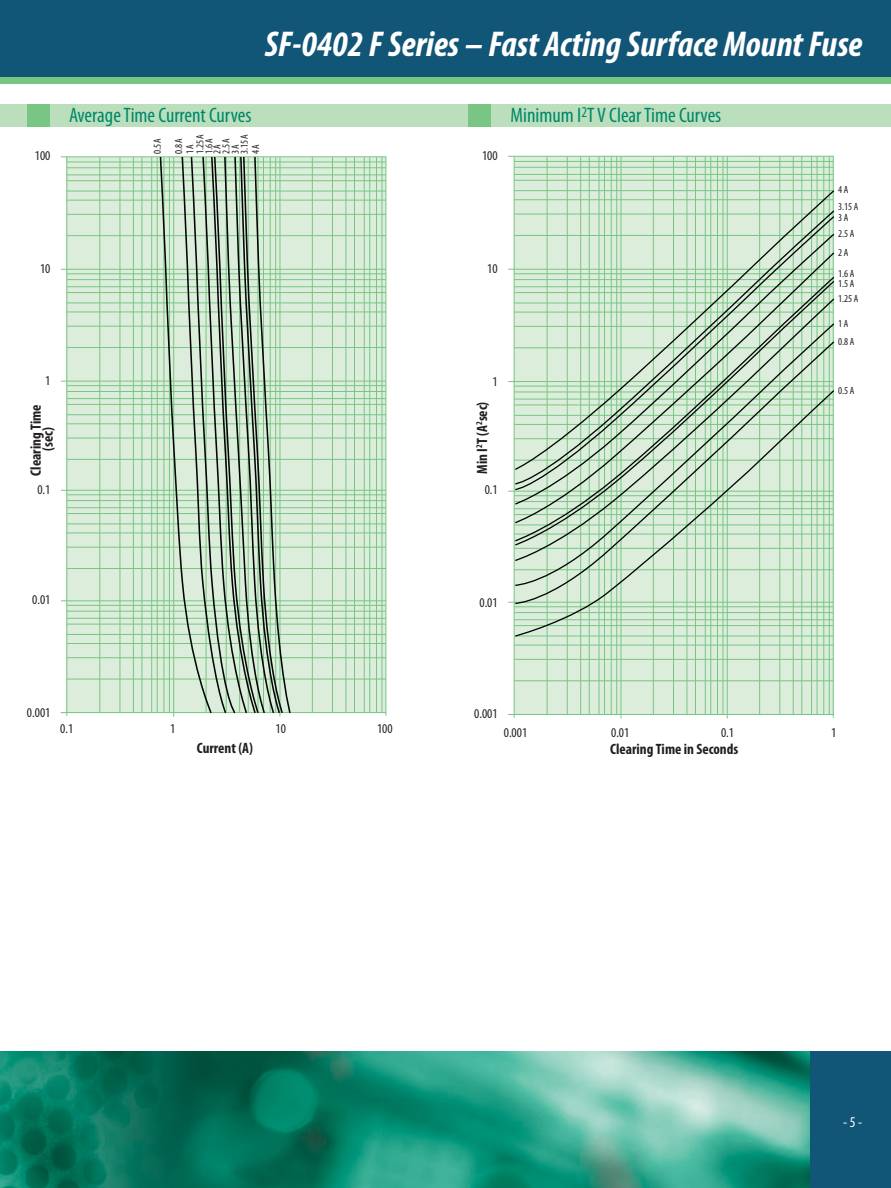
<style>
.page{position:relative;width:891px;height:1188px;background:#fff}
.page>*{position:absolute;margin:0;border:0;box-sizing:border-box;transform-origin:0 0}
.t1{font:italic 700 condensed 36px "Myriad Pro";color:#fff}
.t2{font:condensed 21px "Myriad Pro";color:#008769}
.t3{font:700 condensed 15px/12px "Myriad Pro";color:#231f20;text-align:center}
.t4{font:condensed 15px "Myriad Pro";color:#fff}
.t5{font:condensed 13.5px "Myriad Pro";color:#231f20}
.t6{font:condensed 10.5px/17.9px "Myriad Pro";color:#231f20}
</style>
<div class="page">
<div style="left:0;top:0;width:891px;height:81px;background:#157"></div>
<div style="left:0;top:77px;width:891px;height:6px;background:#78c584"></div>
<img style="left:0;top:1051px;width:811px;height:137px">
<div style="left:811px;top:1051px;width:80px;height:137px;background:#157"></div>
<svg style="left:508px;top:155px;width:326px;height:564px;background:#dbedda"></svg>
<hr style="left:547px;top:157px;width:1px;height:557px;background:#78c584">
<hr style="left:567px;top:157px;width:1px;height:557px;background:#78c584">
<hr style="left:580px;top:157px;width:1px;height:557px;background:#78c584">
<hr style="left:589px;top:157px;width:1px;height:557px;background:#78c584">
<hr style="left:599px;top:157px;width:1px;height:557px;background:#78c584">
<hr style="left:604px;top:157px;width:1px;height:557px;background:#78c584">
<hr style="left:611px;top:157px;width:1px;height:557px;background:#78c584">
<hr style="left:616px;top:157px;width:1px;height:557px;background:#78c584">
<hr style="left:621px;top:157px;width:1px;height:562px;background:#78c584">
<hr style="left:653px;top:157px;width:1px;height:557px;background:#78c584">
<hr style="left:673px;top:157px;width:1px;height:557px;background:#78c584">
<hr style="left:686px;top:157px;width:1px;height:557px;background:#78c584">
<hr style="left:695px;top:157px;width:1px;height:557px;background:#78c584">
<hr style="left:705px;top:157px;width:1px;height:557px;background:#78c584">
<hr style="left:710px;top:157px;width:1px;height:557px;background:#78c584">
<hr style="left:717px;top:157px;width:1px;height:557px;background:#78c584">
<hr style="left:723px;top:157px;width:1px;height:557px;background:#78c584">
<hr style="left:727px;top:157px;width:1px;height:562px;background:#78c584">
<hr style="left:759px;top:157px;width:1px;height:557px;background:#78c584">
<hr style="left:779px;top:157px;width:1px;height:557px;background:#78c584">
<hr style="left:793px;top:157px;width:1px;height:557px;background:#78c584">
<hr style="left:801px;top:157px;width:1px;height:557px;background:#78c584">
<hr style="left:811px;top:157px;width:1px;height:557px;background:#78c584">
<hr style="left:817px;top:157px;width:1px;height:557px;background:#78c584">
<hr style="left:823px;top:157px;width:1px;height:557px;background:#78c584">
<hr style="left:829px;top:157px;width:1px;height:557px;background:#78c584">
<hr style="left:514px;top:180px;width:319px;height:1px;background:#78c584">
<hr style="left:514px;top:174px;width:319px;height:1px;background:#78c584">
<hr style="left:514px;top:167px;width:319px;height:1px;background:#78c584">
<hr style="left:514px;top:161px;width:319px;height:1px;background:#78c584">
<hr style="left:508px;top:269px;width:325px;height:1px;background:#78c584">
<hr style="left:508px;top:381px;width:325px;height:1px;background:#78c584">
<hr style="left:508px;top:491px;width:325px;height:1px;background:#78c584">
<hr style="left:514px;top:680px;width:319px;height:1px;background:#78c584">
<hr style="left:514px;top:659px;width:319px;height:1px;background:#78c584">
<hr style="left:514px;top:645px;width:319px;height:1px;background:#78c584">
<hr style="left:508px;top:602px;width:325px;height:1px;background:#78c584">
<svg style="left:514px;top:189px;width:321px;height:448px;background:#c2ddc3"></svg>
<svg style="left:60px;top:156px;width:327px;height:561px;background:#d8ecd7"></svg>
<hr style="left:99px;top:157px;width:1px;height:555px;background:#78c584">
<hr style="left:119px;top:157px;width:1px;height:555px;background:#78c584">
<hr style="left:133px;top:157px;width:1px;height:555px;background:#78c584">
<hr style="left:141px;top:157px;width:1px;height:555px;background:#78c584">
<hr style="left:151px;top:157px;width:1px;height:555px;background:#78c584">
<hr style="left:157px;top:157px;width:1px;height:555px;background:#78c584">
<hr style="left:173px;top:157px;width:1px;height:560px;background:#78c584">
<hr style="left:279px;top:157px;width:1px;height:560px;background:#78c584">
<hr style="left:312px;top:157px;width:1px;height:555px;background:#78c584">
<hr style="left:332px;top:157px;width:1px;height:555px;background:#78c584">
<hr style="left:345px;top:157px;width:1px;height:555px;background:#78c584">
<hr style="left:354px;top:157px;width:1px;height:555px;background:#78c584">
<hr style="left:364px;top:157px;width:1px;height:555px;background:#78c584">
<hr style="left:369px;top:157px;width:1px;height:555px;background:#78c584">
<hr style="left:376px;top:157px;width:1px;height:555px;background:#78c584">
<hr style="left:381px;top:157px;width:1px;height:555px;background:#78c584">
<hr style="left:67px;top:235px;width:319px;height:1px;background:#78c584">
<hr style="left:67px;top:214px;width:319px;height:1px;background:#78c584">
<hr style="left:67px;top:200px;width:319px;height:1px;background:#78c584">
<hr style="left:67px;top:191px;width:319px;height:1px;background:#78c584">
<hr style="left:67px;top:180px;width:319px;height:1px;background:#78c584">
<hr style="left:67px;top:175px;width:319px;height:1px;background:#78c584">
<hr style="left:67px;top:167px;width:319px;height:1px;background:#78c584">
<hr style="left:67px;top:162px;width:319px;height:1px;background:#78c584">
<hr style="left:67px;top:347px;width:319px;height:1px;background:#78c584">
<hr style="left:67px;top:326px;width:319px;height:1px;background:#78c584">
<hr style="left:67px;top:312px;width:319px;height:1px;background:#78c584">
<hr style="left:67px;top:303px;width:319px;height:1px;background:#78c584">
<hr style="left:67px;top:292px;width:319px;height:1px;background:#78c584">
<hr style="left:67px;top:286px;width:319px;height:1px;background:#78c584">
<hr style="left:67px;top:279px;width:319px;height:1px;background:#78c584">
<hr style="left:67px;top:273px;width:319px;height:1px;background:#78c584">
<hr style="left:61px;top:269px;width:325px;height:1px;background:#78c584">
<hr style="left:67px;top:459px;width:319px;height:1px;background:#78c584">
<hr style="left:67px;top:438px;width:319px;height:1px;background:#78c584">
<hr style="left:67px;top:423px;width:319px;height:1px;background:#78c584">
<hr style="left:67px;top:414px;width:319px;height:1px;background:#78c584">
<hr style="left:67px;top:404px;width:319px;height:1px;background:#78c584">
<hr style="left:67px;top:398px;width:319px;height:1px;background:#78c584">
<hr style="left:67px;top:391px;width:319px;height:1px;background:#78c584">
<hr style="left:67px;top:385px;width:319px;height:1px;background:#78c584">
<hr style="left:61px;top:381px;width:325px;height:1px;background:#78c584">
<hr style="left:67px;top:568px;width:319px;height:1px;background:#78c584">
<hr style="left:67px;top:547px;width:319px;height:1px;background:#78c584">
<hr style="left:67px;top:533px;width:319px;height:1px;background:#78c584">
<hr style="left:67px;top:524px;width:319px;height:1px;background:#78c584">
<hr style="left:67px;top:513px;width:319px;height:1px;background:#78c584">
<hr style="left:67px;top:507px;width:319px;height:1px;background:#78c584">
<hr style="left:67px;top:500px;width:319px;height:1px;background:#78c584">
<hr style="left:67px;top:494px;width:319px;height:1px;background:#78c584">
<hr style="left:61px;top:490px;width:325px;height:1px;background:#78c584">
<hr style="left:67px;top:679px;width:319px;height:1px;background:#78c584">
<hr style="left:67px;top:657px;width:319px;height:1px;background:#78c584">
<hr style="left:67px;top:643px;width:319px;height:1px;background:#78c584">
<hr style="left:67px;top:634px;width:319px;height:1px;background:#78c584">
<hr style="left:67px;top:624px;width:319px;height:1px;background:#78c584">
<hr style="left:67px;top:618px;width:319px;height:1px;background:#78c584">
<hr style="left:67px;top:611px;width:319px;height:1px;background:#78c584">
<hr style="left:67px;top:605px;width:319px;height:1px;background:#78c584">
<hr style="left:61px;top:600px;width:325px;height:1px;background:#78c584">
<svg style="left:159px;top:156px;width:133px;height:558px;background:#b0c8b1"></svg>
<div style="left:0;top:104px;width:891px;height:23px;background:#bbdfbd"></div>
<div style="left:27px;top:104px;width:22px;height:23px;background:#78c584"></div>
<div style="left:469px;top:104px;width:22px;height:23px;background:#78c584"></div>
<h1 class="t1" style="left:265px;top:21px;width:599px">SF-0402 F Series – Fast Acting Surface Mount Fuse</h1>
<h2 class="t2" style="left:69px;top:102px;width:184px">Average Time Current Curves</h2>
<h2 class="t2" style="left:511px;top:102px;width:212px">Minimum I<sup>2</sup>T V Clear Time Curves</h2>
<p class="t5" style="left:35px;top:148px;width:17px">100</p>
<p class="t6" style="left:148px;top:154px;width:18px;rotate:-90deg">0.5 A</p>
<p class="t6" style="left:191px;top:154px;width:22px;rotate:-90deg">1.25 A</p>
<p class="t6" style="left:235px;top:154px;width:22px;rotate:-90deg">3.15 A</p>
<p class="t6" style="left:170px;top:154px;width:18px;rotate:-90deg">0.8 A</p>
<p class="t6" style="left:200px;top:154px;width:18px;rotate:-90deg">1.6 A</p>
<p class="t6" style="left:217px;top:154px;width:18px;rotate:-90deg">2.5 A</p>
<p class="t6" style="left:181px;top:154px;width:12px;rotate:-90deg">1 A</p>
<p class="t6" style="left:208px;top:154px;width:12px;rotate:-90deg">2 A</p>
<p class="t6" style="left:226px;top:154px;width:12px;rotate:-90deg">3 A</p>
<p class="t6" style="left:247px;top:154px;width:12px;rotate:-90deg">4 A</p>
<p class="t5" style="left:482px;top:147px;width:17px">100</p>
<p class="t5" style="left:40px;top:260px;width:12px">10</p>
<p class="t5" style="left:487px;top:261px;width:12px">10</p>
<p class="t6" style="left:838px;top:180px;width:22px">4 A<br>3.15 A</p>
<p class="t6" style="left:838px;top:209px;width:18px;line-height:16.2px">3 A<br>2.5 A</p>
<p class="t6" style="left:838px;top:241px;width:18px;line-height:21.5px">2 A<br>1.6 A</p>
<p class="t6" style="left:838px;top:276px;width:22px;line-height:15.5px">1.5 A<br>1.25 A</p>
<p class="t6" style="left:838px;top:315px;width:18px">1 A<br>0.8 A</p>
<p class="t5" style="left:45px;top:373px;width:7px">1</p>
<p class="t5" style="left:493px;top:373px;width:7px">1</p>
<p class="t6" style="left:838px;top:382px;width:18px">0.5 A</p>
<h3 class="t3" style="left:30px;top:476px;width:73px;rotate:-90deg">Clearing Time (sec)</h3>
<h3 class="t3" style="left:476px;top:474px;width:74px;rotate:-90deg">Min I<sup>2</sup>T (A<sup>2</sup>sec)</h3>
<p class="t5" style="left:37px;top:481px;width:15px">0.1</p>
<p class="t5" style="left:485px;top:482px;width:15px">0.1</p>
<p class="t5" style="left:32px;top:591px;width:20px">0.01</p>
<p class="t5" style="left:480px;top:594px;width:20px">0.01</p>
<p class="t5" style="left:27px;top:704px;width:25px">0.001</p>
<p class="t5" style="left:474px;top:706px;width:25px">0.001</p>
<p class="t5" style="left:60px;top:721px;width:15px">0.1</p>
<p class="t5" style="left:170px;top:721px;width:7px">1</p>
<p class="t5" style="left:275px;top:721px;width:12px">10</p>
<p class="t5" style="left:377px;top:721px;width:17px">100</p>
<h3 class="t3" style="left:197px;top:742px;width:58px">Current (A)</h3>
<p class="t5" style="left:504px;top:724px;width:25px">0.001</p>
<p class="t5" style="left:611px;top:724px;width:20px">0.01</p>
<h3 class="t3" style="left:610px;top:742px;width:130px">Clearing Time in Seconds</h3>
<p class="t5" style="left:721px;top:724px;width:15px">0.1</p>
<p class="t5" style="left:831px;top:724px;width:7px">1</p>
<h3 class="t4" style="left:843px;top:1113px;width:21px">- 5 -</h3>
</div>
